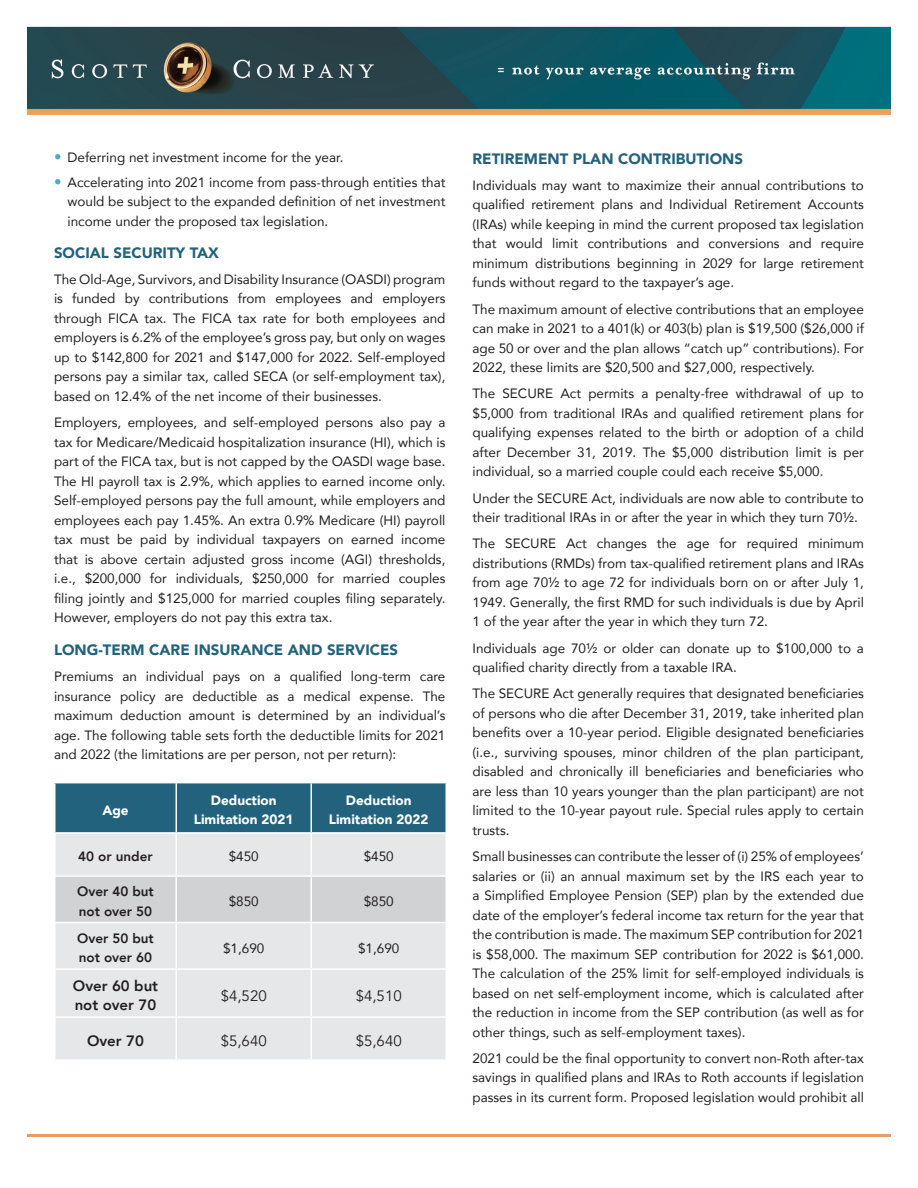
<style>
.page{position:relative;width:918px;height:1188px;background:#fff}
.page>*{position:absolute;margin:0;border:0;box-sizing:border-box;transform-origin:0 0}
.Sub_Heading{font:900 15px "Avenir";color:#22627c}
.t1{font:800 15px/19.5px "Avenir";color:#231f20}
.t2{font:15px "Avenir";color:#231f20}
.t3{font:13.5px/19.5px "Avenir";color:#231f20;text-align:justify}
.t4{font:900 13.5px/19.5px "Avenir";color:#fff;text-align:center}
.t5{font:800 13.5px/19.5px "Avenir";color:#231f20}
.s1{font-size:15px;color:#52abb8}
</style>
<div class="page">
<img style="left:26px;top:26px;width:865px;height:90px">
<hr style="left:27px;top:1134px;width:864px;height:3px;background:#e99c5e">
<div style="left:55px;top:783px;width:121px;height:50px;background:#22627c"></div>
<div style="left:177px;top:783px;width:269px;height:49px;background:#22627c"></div>
<div style="left:56px;top:834px;width:390px;height:225px;background:#e6e7e9"></div>
<div style="left:56px;top:877px;width:390px;height:45px;background:#d1d2d4"></div>
<hr style="left:54px;top:783px;width:2px;height:49px;background:#fff">
<hr style="left:310px;top:783px;width:2px;height:49px;background:#fff">
<hr style="left:54px;top:832px;width:122px;height:2px;background:#fff">
<hr style="left:176px;top:834px;width:1px;height:41px;background:#fff">
<hr style="left:310px;top:834px;width:2px;height:41px;background:#fff">
<hr style="left:54px;top:875px;width:122px;height:2px;background:#fff">
<hr style="left:176px;top:875px;width:135px;height:2px;background:#fff">
<hr style="left:176px;top:877px;width:1px;height:45px;background:#fff">
<hr style="left:311px;top:875px;width:136px;height:2px;background:#fff">
<hr style="left:310px;top:877px;width:2px;height:45px;background:#fff">
<hr style="left:54px;top:922px;width:122px;height:1px;background:#fff">
<hr style="left:176px;top:922px;width:135px;height:1px;background:#fff">
<hr style="left:176px;top:923px;width:1px;height:45px;background:#fff">
<hr style="left:311px;top:922px;width:136px;height:1px;background:#fff">
<hr style="left:310px;top:923px;width:2px;height:45px;background:#fff">
<hr style="left:54px;top:968px;width:122px;height:2px;background:#fff">
<hr style="left:176px;top:968px;width:135px;height:2px;background:#fff">
<hr style="left:176px;top:970px;width:1px;height:46px;background:#fff">
<hr style="left:311px;top:968px;width:136px;height:2px;background:#fff">
<hr style="left:310px;top:970px;width:2px;height:46px;background:#fff">
<hr style="left:54px;top:1016px;width:122px;height:2px;background:#fff">
<hr style="left:176px;top:1016px;width:135px;height:2px;background:#fff">
<hr style="left:176px;top:1018px;width:1px;height:41px;background:#fff">
<hr style="left:311px;top:1016px;width:136px;height:2px;background:#fff">
<hr style="left:310px;top:1018px;width:2px;height:41px;background:#fff">
<p class="t3" style="left:54px;top:147px;width:291px"><span class="s1">•</span> Deferring net investment income for the year.</p>
<p class="t3" style="left:68px;top:172px;width:380px;text-indent:-14px"><span class="s1">•</span> Accelerating into 2021 income from pass-through entities that would be subject to the expanded definition of net investment income under the proposed tax legislation.</p>
<p class="Sub_Heading" style="left:54px;top:239px;width:166px">SOCIAL SECURITY TAX</p>
<p class="t3" style="left:54px;top:269px;width:393px">The Old-Age, Survivors, and Disability Insurance (OASDI) program is funded by contributions from employees and employers through FICA tax. The FICA tax rate for both employees and employers is 6.2% of the employee’s gross pay, but only on wages up to $142,800 for 2021 and $147,000 for 2022. Self-employed persons pay a similar tax, called SECA (or self-employment tax), based on 12.4% of the net income of their businesses.</p>
<p class="t3" style="left:54px;top:412px;width:393px">Employers, employees, and self-employed persons also pay a tax for Medicare/Medicaid hospitalization insurance (HI), which is part of the FICA tax, but is not capped by the OASDI wage base.<br>The HI payroll tax is 2.9%, which applies to earned income only.<br>Self-employed persons pay the full amount, while employers and employees each pay 1.45%. An extra 0.9% Medicare (HI) payroll tax must be paid by individual taxpayers on earned income that is above certain adjusted gross income (AGI) thresholds, i.e., $200,000 for individuals, $250,000 for married couples filing jointly and $125,000 for married couples filing separately.<br>However, employers do not pay this extra tax.</p>
<p class="Sub_Heading" style="left:54px;top:637px;width:346px">LONG-TERM CARE INSURANCE AND SERVICES</p>
<p class="t3" style="left:54px;top:666px;width:393px">Premiums an individual pays on a qualified long-term care insurance policy are deductible as a medical expense. The maximum deduction amount is determined by an individual’s age. The following table sets forth the deductible limits for 2021 and 2022 (the limitations are per person, not per return):</p>
<p class="t4" style="left:102px;top:800px;width:28px">Age</p>
<p class="t4" style="left:194px;top:790px;width:101px">Deduction<br>Limitation 2021</p>
<p class="t4" style="left:329px;top:790px;width:101px">Deduction<br>Limitation 2022</p>
<p class="t5" style="left:78px;top:847px;width:76px">40 or under</p>
<p class="t3" style="left:229px;top:846px;width:32px">$450</p>
<p class="t3" style="left:364px;top:846px;width:32px">$450</p>
<p class="t5" style="left:77px;top:882px;width:78px">Over 40 but not over 50</p>
<p class="t3" style="left:229px;top:891px;width:32px">$850</p>
<p class="t3" style="left:364px;top:891px;width:32px">$850</p>
<p class="t5" style="left:77px;top:928px;width:78px">Over 50 but not over 60</p>
<p class="t3" style="left:223px;top:938px;width:43px">$1,690</p>
<p class="t3" style="left:358px;top:938px;width:43px">$1,690</p>
<p class="t1" style="left:73px;top:976px;width:87px">Over 60 but not over 70</p>
<p class="t2" style="left:221px;top:986px;width:47px">$4,520</p>
<p class="t2" style="left:356px;top:986px;width:47px">$4,510</p>
<p class="t1" style="left:87px;top:1031px;width:58px">Over 70</p>
<p class="t2" style="left:221px;top:1032px;width:47px">$5,640</p>
<p class="t2" style="left:356px;top:1032px;width:47px">$5,640</p>
<p class="Sub_Heading" style="left:472px;top:145px;width:272px">RETIREMENT PLAN CONTRIBUTIONS</p>
<p class="t3" style="left:472px;top:175px;width:393px">Individuals may want to maximize their annual contributions to qualified retirement plans and Individual Retirement Accounts (IRAs) while keeping in mind the current proposed tax legislation that would limit contributions and conversions and require minimum distributions beginning in 2029 for large retirement funds without regard to the taxpayer’s age.</p>
<p class="t3" style="left:472px;top:299px;width:393px">The maximum amount of elective contributions that an employee can make in 2021 to a 401(k) or 403(b) plan is $19,500 ($26,000 if age 50 or over and the plan allows “catch up” contributions). For 2022, these limits are $20,500 and $27,000, respectively.</p>
<p class="t3" style="left:472px;top:383px;width:393px">The SECURE Act permits a penalty-free withdrawal of up to $5,000 from traditional IRAs and qualified retirement plans for qualifying expenses related to the birth or adoption of a child after December 31, 2019. The $5,000 distribution limit is per individual, so a married couple could each receive $5,000.</p>
<p class="t3" style="left:472px;top:488px;width:393px">Under the SECURE Act, individuals are now able to contribute to their traditional IRAs in or after the year in which they turn 70½.</p>
<p class="t3" style="left:472px;top:533px;width:393px">The SECURE Act changes the age for required minimum distributions (RMDs) from tax-qualified retirement plans and IRAs from age 70½ to age 72 for individuals born on or after July 1, 1949. Generally, the first RMD for such individuals is due by April 1 of the year after the year in which they turn 72.</p>
<p class="t3" style="left:472px;top:638px;width:393px">Individuals age 70½ or older can donate up to $100,000 to a qualified charity directly from a taxable IRA.</p>
<p class="t3" style="left:472px;top:683px;width:393px">The SECURE Act generally requires that designated beneficiaries of persons who die after December 31, 2019, take inherited plan benefits over a 10-year period. Eligible designated beneficiaries (i.e., surviving spouses, minor children of the plan participant, disabled and chronically ill beneficiaries and beneficiaries who are less than 10 years younger than the plan participant) are not limited to the 10-year payout rule. Special rules apply to certain trusts.</p>
<p class="t3" style="left:472px;top:846px;width:393px">Small businesses can contribute the lesser of (i) 25% of employees’ salaries or (ii) an annual maximum set by the IRS each year to a Simplified Employee Pension (SEP) plan by the extended due date of the employer’s federal income tax return for the year that the contribution is made. The maximum SEP contribution for 2021 is $58,000. The maximum SEP contribution for 2022 is $61,000.<br>The calculation of the 25% limit for self-employed individuals is based on net self-employment income, which is calculated after the reduction in income from the SEP contribution (as well as for other things, such as self-employment taxes).</p>
<p class="t3" style="left:472px;top:1048px;width:393px">2021 could be the final opportunity to convert non-Roth after-tax savings in qualified plans and IRAs to Roth accounts if legislation passes in its current form. Proposed legislation would prohibit all</p>
</div>
